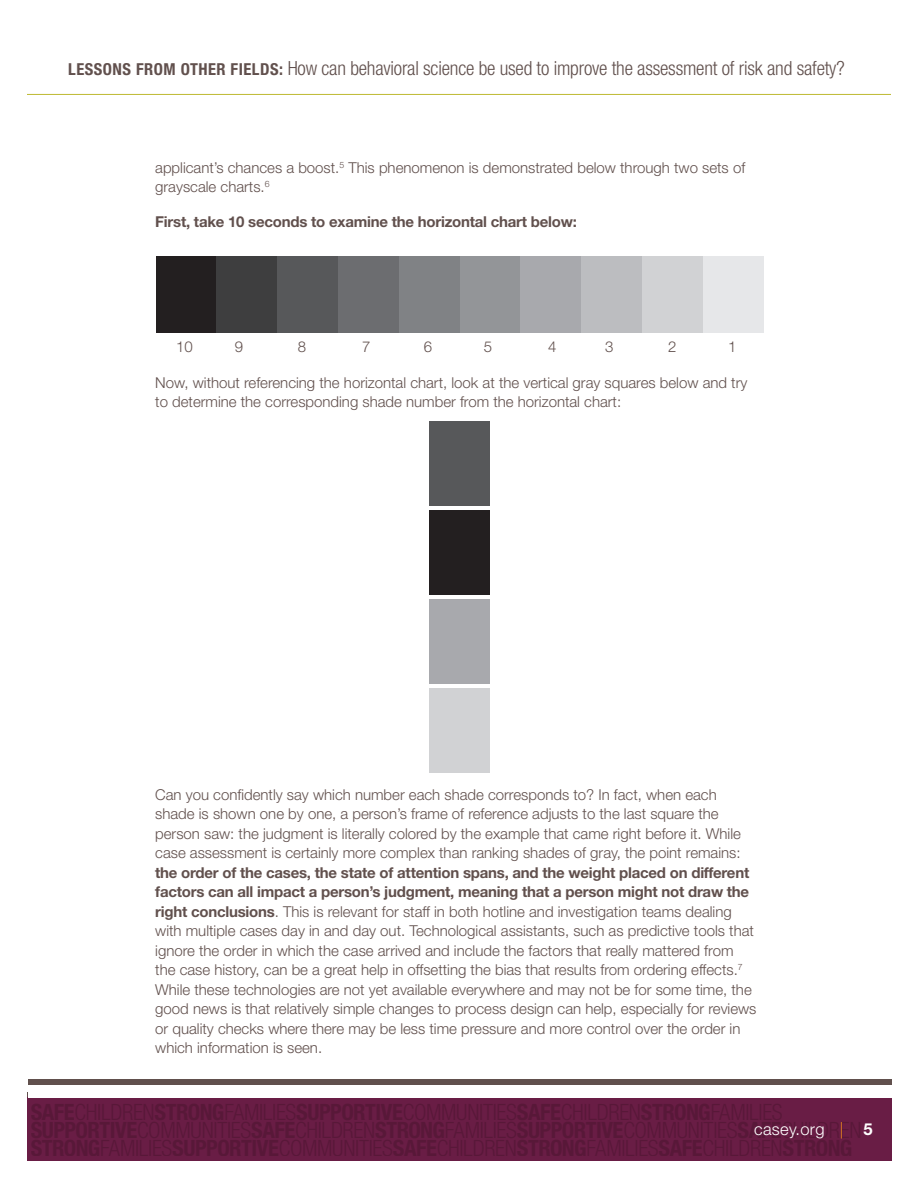
<style>
.page{position:relative;width:918px;height:1188px;background:#fff}
.page>*{position:absolute;margin:0;border:0;box-sizing:border-box;transform-origin:0 0}
.t1{font:300 condensed 19.5px "Helvetica Neue LT Std";letter-spacing:-.01em;color:#61504d}
.t2{font:300 16.5px "Helvetica Neue LT Std";letter-spacing:.02em;color:#fff}
.body{font:300 15px/19.5px "Helvetica Neue LT Std";color:#61504d}
.body-2{font:700 15px "Helvetica Neue LT Std";letter-spacing:-.015em;color:#61504d}
.s1{font-weight:700;font-size:16.5px}
.s2{font-weight:700}
.s3{color:#f28a20}
</style>
<div class="page">
<hr style="left:27px;top:94px;width:864px;height:1px;background:#beb931">
<div style="left:27px;top:1098px;width:864px;height:63px;background:#691d45"></div>
<div style="left:28px;top:1079px;width:864px;height:7px;background:#61504d"></div>
<div style="left:156px;top:256px;width:60px;height:77px;background:#231f20"></div>
<div style="left:217px;top:256px;width:60px;height:77px;background:#3e3e3f"></div>
<div style="left:278px;top:256px;width:60px;height:77px;background:#57585a"></div>
<div style="left:338px;top:256px;width:61px;height:77px;background:#6c6d70"></div>
<div style="left:399px;top:256px;width:60px;height:77px;background:#808285"></div>
<div style="left:460px;top:256px;width:60px;height:77px;background:#939598"></div>
<div style="left:521px;top:256px;width:60px;height:77px;background:#a8a9ad"></div>
<div style="left:581px;top:256px;width:61px;height:77px;background:#bcbdc0"></div>
<div style="left:642px;top:256px;width:61px;height:77px;background:#d1d2d4"></div>
<div style="left:703px;top:256px;width:60px;height:77px;background:#e6e7e9"></div>
<div style="left:429px;top:421px;width:60px;height:85px;background:#57585a"></div>
<div style="left:429px;top:510px;width:60px;height:85px;background:#231f20"></div>
<div style="left:429px;top:599px;width:60px;height:85px;background:#a8a9ad"></div>
<div style="left:429px;top:689px;width:60px;height:84px;background:#d1d2d4"></div>
<h1 class="t1" style="left:68px;top:57px;width:778px"><span class="s1">LESSONS FROM OTHER FIELDS:</span> How can behavioral science be used to improve the assessment of risk and safety?</h1>
<p class="body" style="left:155px;top:157px;width:591px">applicant’s chances a boost.<sup>5</sup> This phenomenon is demonstrated below through two sets of grayscale charts.<sup>6</sup></p>
<p class="body-2" style="left:155px;top:212px;width:423px">First, take 10 seconds to examine the horizontal chart below:</p>
<p class="body" style="left:176px;top:337px;width:18px">10</p>
<p class="body" style="left:235px;top:337px;width:10px">9</p>
<p class="body" style="left:298px;top:337px;width:10px">8</p>
<p class="body" style="left:362px;top:337px;width:10px">7</p>
<p class="body" style="left:424px;top:337px;width:10px">6</p>
<p class="body" style="left:484px;top:337px;width:10px">5</p>
<p class="body" style="left:548px;top:337px;width:10px">4</p>
<p class="body" style="left:605px;top:337px;width:10px">3</p>
<p class="body" style="left:668px;top:337px;width:10px">2</p>
<p class="body" style="left:728px;top:337px;width:10px">1</p>
<p class="body" style="left:155px;top:372px;width:594px">Now, without referencing the horizontal chart, look at the vertical gray squares below and try to determine the corresponding shade number from the horizontal chart:</p>
<p class="body" style="left:155px;top:784px;width:603px">Can you confidently say which number each shade corresponds to? In fact, when each shade is shown one by one, a person’s frame of reference adjusts to the last square the person saw: the judgment is literally colored by the example that came right before it. While case assessment is certainly more complex than ranking shades of gray, the point remains: <span class="s2">the order of the cases, the state of attention spans, and the weight placed on different factors can all impact a person’s judgment, meaning that a person might not draw the right conclusions</span>. This is relevant for staff in both hotline and investigation teams dealing with multiple cases day in and day out. Technological assistants, such as predictive tools that ignore the order in which the case arrived and include the factors that really mattered from the case history, can be a great help in offsetting the bias that results from ordering effects.<sup>7<br></sup>While these technologies are not yet available everywhere and may not be for some time, the good news is that relatively simple changes to process design can help, especially for reviews or quality checks where there may be less time pressure and more control over the order in which information is seen.</p>
<p class="t2" style="left:754px;top:1119px;width:120px">casey.org <span class="s3">|</span> <span class="s2">5</span></p>
</div>
